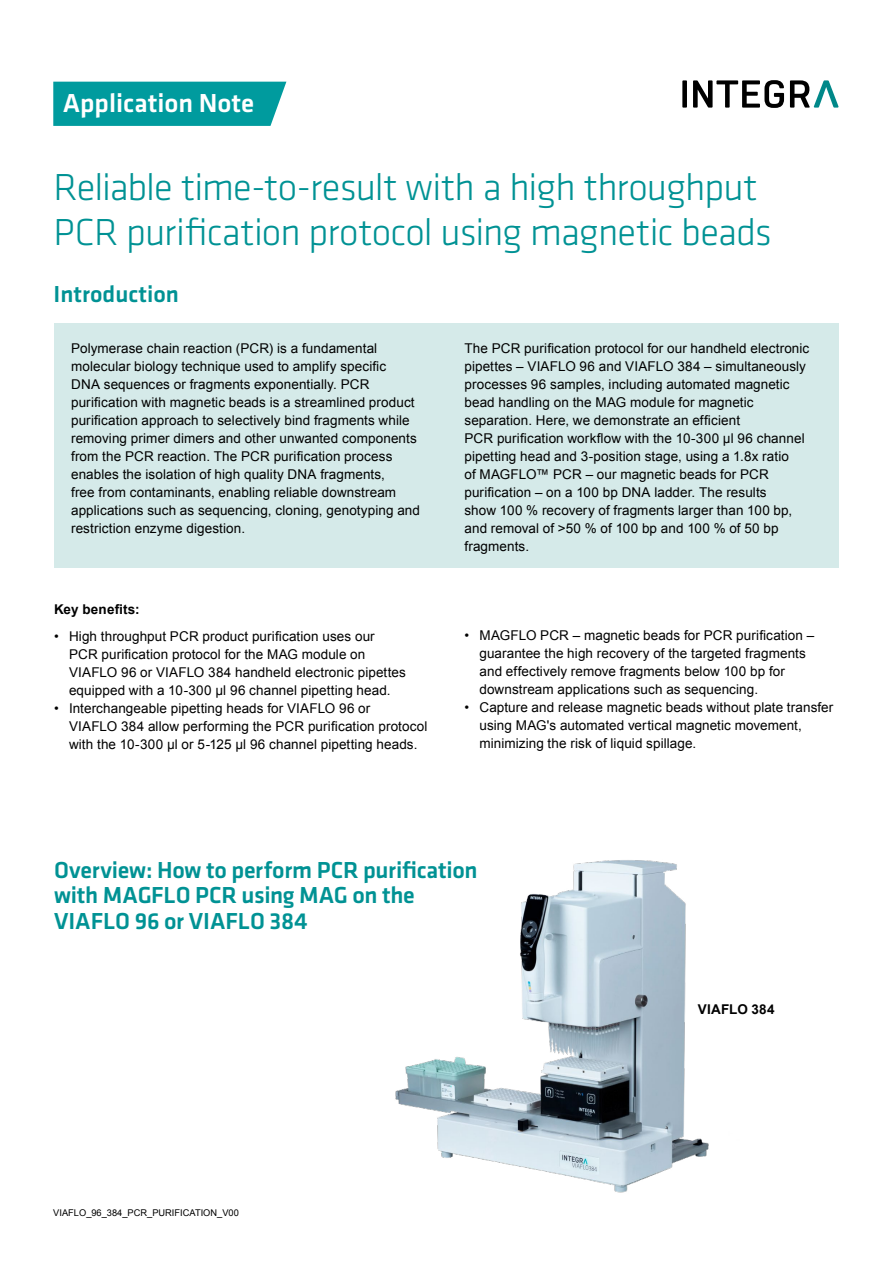
<style>
.page{position:relative;width:893px;height:1263px;background:#fff}
.page>*{position:absolute;margin:0;border:0;box-sizing:border-box;transform-origin:0 0}
.t1{font:300 39px/45px "Klavika Basic";letter-spacing:-.025em;color:#009294}
.t2{font:500 27px "Klavika Basic";color:#fff}
.t3{font:500 24px/25.5px "Klavika Basic";letter-spacing:-.005em;color:#009294}
.t4{font:13.5px/18px "Arial";letter-spacing:.005em;color:#000}
.t5{font:700 13.5px "Arial";letter-spacing:.015em;color:#000}
.t6{font:9.3px "Arial";color:#000}
</style>
<div class="page">
<img style="left:395px;top:860px;width:314px;height:333px">
<div style="left:53px;top:82px;width:233px;height:44px;background:#009b9e"></div>
<div style="left:682px;top:80px;width:5px;height:28px;background:#000"></div>
<svg style="left:693px;top:80px;width:91px;height:28px"></svg>
<svg style="left:790px;top:80px;width:48px;height:28px"></svg>
<div style="left:54px;top:323px;width:785px;height:244px;background:#d5eae9"></div>
<h2 class="t2" style="left:63px;top:85px;width:193px">Application Note</h2>
<h1 class="t1" style="left:54px;top:164px;width:719px">Reliable time-to-result with a high throughput<br>PCR purification protocol using magnetic beads</h1>
<h3 class="t3" style="left:54px;top:280px;width:127px">Introduction</h3>
<p class="t4" style="left:71px;top:339px;width:350px">Polymerase chain reaction (PCR) is a fundamental molecular biology technique used to amplify specific<br>DNA sequences or fragments exponentially. PCR purification with magnetic beads is a streamlined product purification approach to selectively bind fragments while removing primer dimers and other unwanted components from the PCR reaction. The PCR purification process enables the isolation of high quality DNA fragments,<br>free from contaminants, enabling reliable downstream applications such as sequencing, cloning, genotyping and restriction enzyme digestion.</p>
<p class="t5" style="left:54px;top:600px;width:87px">Key benefits:</p>
<p class="t4" style="left:69px;top:627px;width:338px;text-indent:-15px">• High throughput PCR product purification uses our PCR purification protocol for the MAG module on VIAFLO 96 or VIAFLO 384 handheld electronic pipettes equipped with a 10-300 µl 96 channel pipetting head.</p>
<p class="t4" style="left:69px;top:699px;width:360px;text-indent:-15px">• Interchangeable pipetting heads for VIAFLO 96 or<br>VIAFLO 384 allow performing the PCR purification protocol with the 10-300 µl or 5-125 µl 96 channel pipetting heads.</p>
<p class="t4" style="left:464px;top:339px;width:346px">The PCR purification protocol for our handheld electronic pipettes – VIAFLO 96 and VIAFLO 384 – simultaneously processes 96 samples, including automated magnetic bead handling on the MAG module for magnetic separation. Here, we demonstrate an efficient<br>PCR purification workflow with the 10-300 µl 96 channel pipetting head and 3-position stage, using a 1.8x ratio<br>of MAGFLO™ PCR – our magnetic beads for PCR purification – on a 100 bp DNA ladder. The results<br>show 100 % recovery of fragments larger than 100 bp, and removal of &gt;50 % of 100 bp and 100 % of 50 bp fragments.</p>
<p class="t4" style="left:479px;top:626px;width:336px;text-indent:-15px">• MAGFLO PCR – magnetic beads for PCR purification – guarantee the high recovery of the targeted fragments and effectively remove fragments below 100 bp for downstream applications such as sequencing.</p>
<p class="t4" style="left:479px;top:698px;width:355px;text-indent:-15px">• Capture and release magnetic beads without plate transfer using MAG's automated vertical magnetic movement, minimizing the risk of liquid spillage.</p>
<h3 class="t3" style="left:54px;top:856px;width:425px">Overview: How to perform PCR purification with MAGFLO PCR using MAG on the<br>VIAFLO 96 or VIAFLO 384</h3>
<p class="t6" style="left:53px;top:1206px;width:187px">VIAFLO_96_384_PCR_PURIFICATION_V00</p>
<p class="t5" style="left:698px;top:1000px;width:78px">VIAFLO 384</p>
</div>
